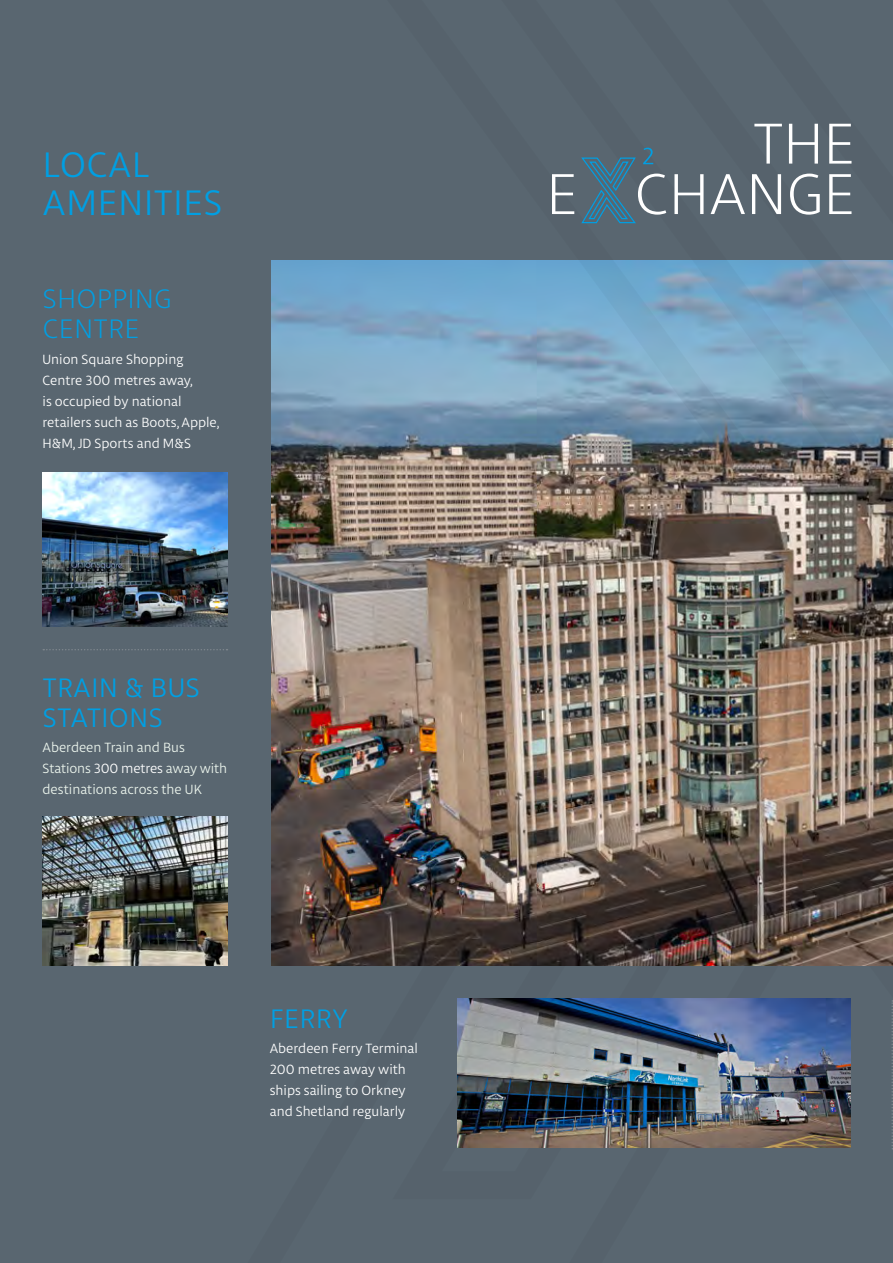
<style>
.page{position:relative;width:893px;height:1263px;background:#596670}
.page>*{position:absolute;margin:0;border:0;box-sizing:border-box;transform-origin:0 0}
.t1{font:37.8px/37.5px "Libertad";letter-spacing:.025em;color:#009fe3}
.t2{font:28.5px/30px "Libertad";letter-spacing:.025em;color:#009fe3}
.t3{font:300 28.5px/30px "Libertad";letter-spacing:.025em;color:#009fe3}
.t4{font:14.25px/21px "Libertad";color:#fff}
.t5{font:14.25px/21px "Libertad";color:#ecf5ed}
.s1{color:#fff}
</style>
<div class="page">
<img style="left:214px;top:123px;width:679px;height:1027px">
<svg style="left:43px;top:649px;width:184px;height:1px"></svg>
<svg style="left:891px;top:1000px;width:2px;height:149px"></svg>
<img style="left:43px;top:472px;width:184px;height:155px">
<img style="left:43px;top:816px;width:184px;height:149px">
<img style="left:457px;top:998px;width:393px;height:149px">
<svg style="left:552px;top:124px;width:299px;height:100px"></svg>
<h1 class="t1" style="left:43px;top:146px;width:181px">LOCAL<br>AMENITIES</h1>
<h2 class="t3" style="left:43px;top:283px;width:130px">SHOPPING<br>CENTRE</h2>
<p class="t4" style="left:43px;top:348px;width:179px">Union Square Shopping<br>Centre 300 metres away,<br>is occupied by national retailers such as Boots, Apple,<br>H&amp;M, JD Sports and M&amp;S</p>
<h2 class="t2" style="left:43px;top:672px;width:158px">TRAIN &amp; BUS<br>STATIONS</h2>
<p class="t5" style="left:43px;top:736px;width:186px">Aberdeen Train and Bus<br>Stations <span class="s1">300 metres</span> away with destinations across the UK</p>
<h2 class="t2" style="left:270px;top:1003px;width:79px">FERRY</h2>
<p class="t4" style="left:270px;top:1038px;width:150px">Aberdeen Ferry Terminal<br>200 metres away with ships sailing to Orkney and Shetland regularly</p>
</div>
